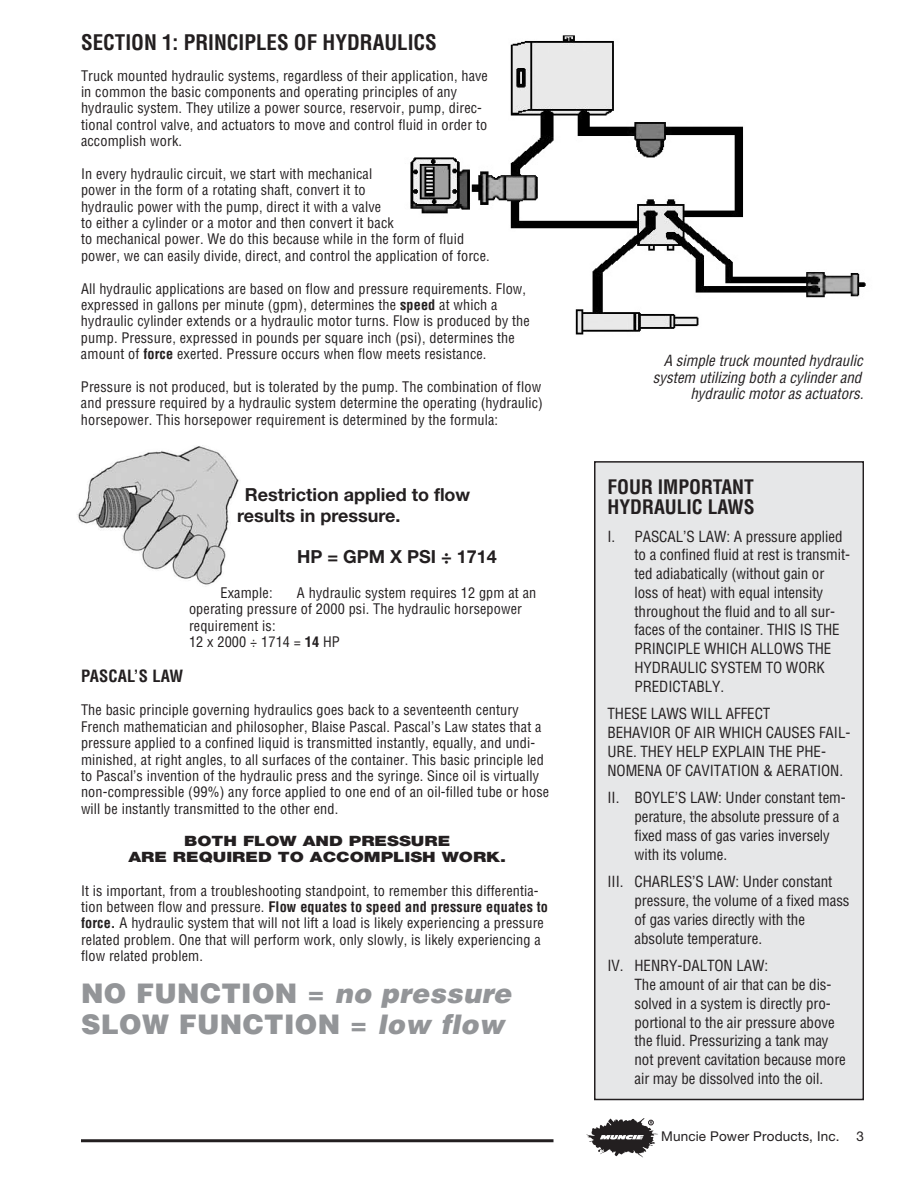
<style>
.page{position:relative;width:918px;height:1188px;background:#fff}
.page>*{position:absolute;margin:0;border:0;box-sizing:border-box;transform-origin:0 0}
.t1{font:900 27px/31px "Helvetica";letter-spacing:.015em;color:#939598}
.t2{font:700 condensed 21px "Helvetica";color:#231f20}
.t3{font:700 condensed 19.5px/20.2px "Helvetica";color:#231f20}
.t4{font:700 18px/20.7px "Helvetica Neue";color:#231f20}
.t5{font:700 condensed 16.5px "Helvetica";letter-spacing:.01em;color:#231f20}
.t6{font:condensed 15px/18.8px "Helvetica";letter-spacing:-.005em;color:#231f20}
.t7{font:italic condensed 15px/16.5px "Helvetica";color:#231f20;text-align:right}
.t8{font:condensed 14.25px/16.4px "Helvetica";letter-spacing:.01em;color:#231f20}
.t9{font:900 14.25px/16.4px "Helvetica Neue";color:#231f20;text-align:center;scale:1.25 1}
.t10{font:13.5px "Helvetica Neue";letter-spacing:.01em;color:#231f20}
.s1{font-weight:700}
.s2{font-style:italic}
</style>
<div class="page">
<svg style="left:586px;top:1118px;width:72px;height:40px"></svg>
<hr style="left:81px;top:1139px;width:473px;height:3px;background:#231f20">
<div style="left:596px;top:463px;width:266px;height:636px;background:#e6e7e8"></div>
<div style="left:594px;top:461px;width:270px;height:639px;border:2px solid #231f20"></div>
<img style="left:410px;top:35px;width:456px;height:300px">
<img style="left:77px;top:445px;width:162px;height:140px">
<h2 class="t2" style="left:81px;top:34px;width:357px">SECTION 1: PRINCIPLES OF HYDRAULICS</h2>
<p class="t8" style="left:81px;top:68px;width:408px">Truck mounted hydraulic systems, regardless of their application, have in common the basic components and operating principles of any hydraulic system. They utilize a power source, reservoir, pump, direc&shy;tional control valve, and actuators to move and control fluid in order to accomplish work.</p>
<p class="t8" style="left:81px;top:167px;width:410px">In every hydraulic circuit, we start with mechanical<br>power in the form of a rotating shaft, convert it to<br>hydraulic power with the pump, direct it with a valve<br>to either a cylinder or a motor and then convert it back<br>to mechanical power. We do this because while in the form of fluid power, we can easily divide, direct, and control the application of force.</p>
<p class="t8" style="left:81px;top:281px;width:450px">All hydraulic applications are based on flow and pressure requirements. Flow, expressed in gallons per minute (gpm), determines the <span class="s1">speed</span> at which a hydraulic cylinder extends or a hydraulic motor turns. Flow is produced by the pump. Pressure, expressed in pounds per square inch (psi), determines the amount of <span class="s1">force</span> exerted. Pressure occurs when flow meets resistance.</p>
<p class="t8" style="left:81px;top:380px;width:464px">Pressure is not produced, but is tolerated by the pump. The combination of flow and pressure required by a hydraulic system determine the operating (hydraulic) horsepower. This horsepower requirement is determined by the formula:</p>
<p class="t4" style="left:237px;top:486px;width:235px;text-indent:8px">Restriction applied to flow results in pressure.</p>
<p class="t4" style="left:297px;top:548px;width:201px">HP = GPM X PSI ÷ 1714</p>
<p class="t8" style="left:221px;top:586px;width:54px">Example:</p>
<p class="t8" style="left:189px;top:586px;width:349px;text-indent:108px">A hydraulic system requires 12 gpm at an operating pressure of 2000 psi. The hydraulic horsepower requirement is:<br>12 x 2000 ÷ 1714 = <span class="s1">14</span> HP</p>
<p class="t5" style="left:81px;top:669px;width:104px">PASCAL’S LAW</p>
<p class="t8" style="left:81px;top:703px;width:470px">The basic principle governing hydraulics goes back to a seventeenth century French mathematician and philosopher, Blaise Pascal. Pascal’s Law states that a pressure applied to a confined liquid is transmitted instantly, equally, and undi&shy;minished, at right angles, to all surfaces of the container. This basic principle led to Pascal’s invention of the hydraulic press and the syringe. Since oil is virtually non-compressible (99%) any force applied to one end of an oil-filled tube or hose will be instantly transmitted to the other end.</p>
<p class="t9" style="left:128px;top:834px;width:304px">BOTH FLOW AND PRESSURE<br>ARE REQUIRED TO ACCOMPLISH WORK.</p>
<p class="t8" style="left:81px;top:883px;width:469px">It is important, from a troubleshooting standpoint, to remember this differentia&shy;tion between flow and pressure. <span class="s1">Flow equates to speed and pressure equates to force.</span> A hydraulic system that will not lift a load is likely experiencing a pressure related problem. One that will perform work, only slowly, is likely experiencing a flow related problem.</p>
<h1 class="t1" style="left:81px;top:980px;width:436px">NO FUNCTION = <span class="s2">no pressure<br></span>SLOW FUNCTION = <span class="s2">low flow</span></h1>
<p class="t7" style="left:653px;top:354px;width:215px">A simple truck mounted hydraulic system utilizing both a cylinderand hydraulic motoras actuators.</p>
<h3 class="t3" style="left:608px;top:478px;width:149px">FOUR IMPORTANT<br>HYDRAULIC LAWS</h3>
<p class="t6" style="left:634px;top:528px;width:217px;text-indent:-27px">I. PASCAL’S LAW: A pressure applied to a confined fluid at rest is transmit&shy;ted adiabatically (without gain or loss of heat) with equal intensity throughout the fluid and to all sur&shy;faces of the container. THIS IS THE<br>PRINCIPLE WHICH ALLOWS THE<br>HYDRAULIC SYSTEM TO WORK<br>PREDICTABLY.</p>
<p class="t6" style="left:608px;top:706px;width:244px">THESE LAWS WILL AFFECT<br>BEHAVIOR OF AIR WHICH CAUSES FAIL-<br>URE. THEY HELP EXPLAIN THE PHE-<br>NOMENA OF CAVITATION &amp; AERATION.</p>
<p class="t6" style="left:634px;top:790px;width:213px;text-indent:-27px">II. BOYLE’S LAW: Under constant tem&shy;perature, the absolute pressure of a fixed mass of gas varies inversely with its volume.</p>
<p class="t6" style="left:634px;top:874px;width:217px;text-indent:-27px">III. CHARLES’S LAW: Under constant pressure, the volume of a fixed mass of gas varies directly with the absolute temperature.</p>
<p class="t6" style="left:634px;top:958px;width:213px;text-indent:-27px">IV. HENRY-DALTON LAW:<br>The amount of air that can be dis&shy;solved in a system is directly pro&shy;portional to the air pressure above the fluid. Pressurizing a tank may not prevent cavitation because more air may be dissolved into the oil.</p>
<p class="t10" style="left:661px;top:1131px;width:180px">Muncie Power Products, Inc.</p>
<p class="t10" style="left:857px;top:1131px;width:9px">3</p>
</div>
